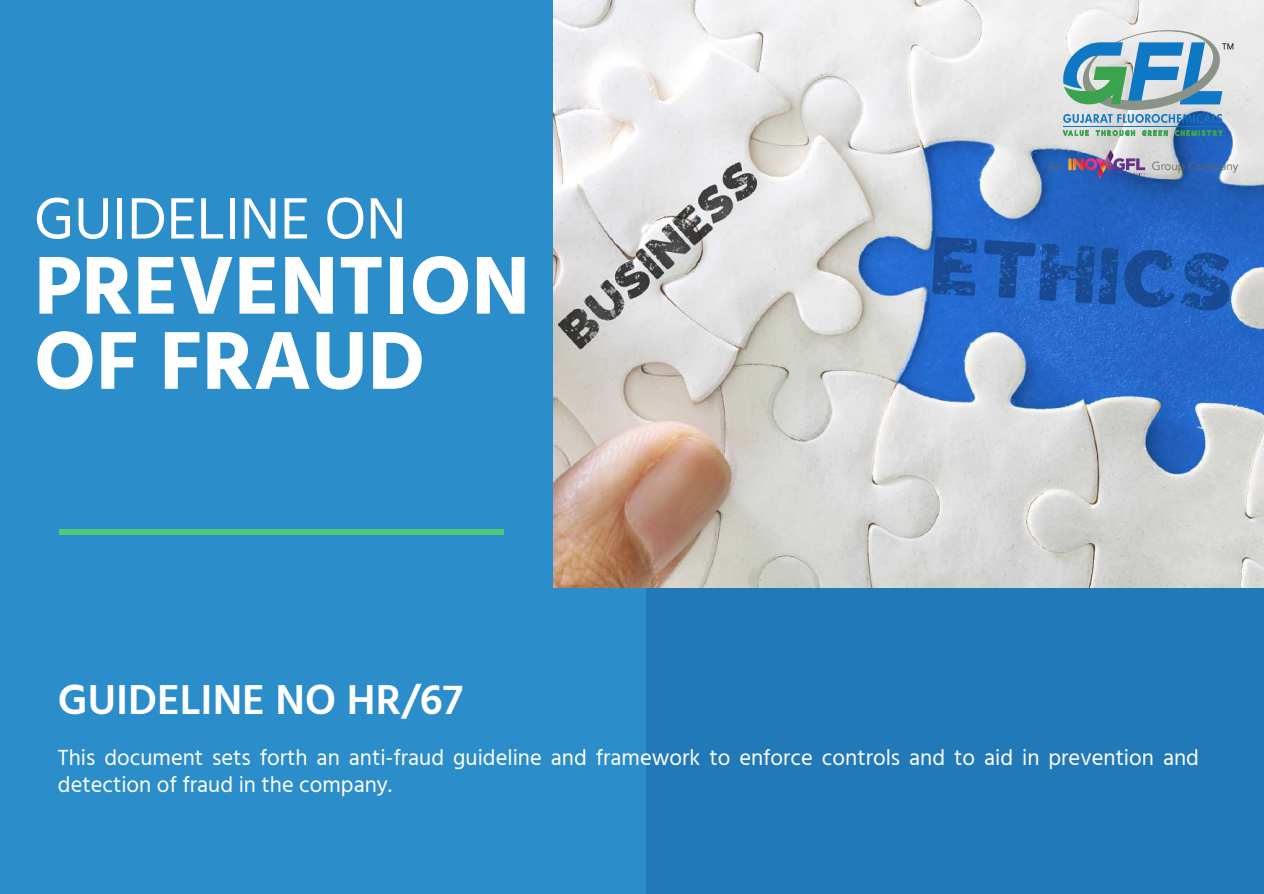
<style>
.page{position:relative;width:1264px;height:894px;background:#fff}
.page>*{position:absolute;margin:0;border:0;box-sizing:border-box;transform-origin:0 0}
.t1{font:700 84px/75.2px "Hind";color:#fff}
.t2{font:59.7px "Hind";color:#fff}
.t3{font:600 42.9px "Hind";color:#fff}
.t4{font:22.5px/27px "Hind";color:#fff}
.t5{font:11.7px "Avenir";color:#666}
</style>
<div class="page">
<div style="left:0;top:0;width:1263px;height:893px;background:#2179b8"></div>
<div style="left:0;top:0;width:645px;height:893px;background:#2b8dc9"></div>
<img style="left:553px;top:0;width:710px;height:587px">
<div style="left:59px;top:529px;width:445px;height:6px;background:#51c879"></div>
<svg style="left:1062px;top:130px;width:160px;height:6px"></svg>
<hr style="left:1063px;top:126px;width:159px;height:1px;background:#0e78c4">
<svg style="left:1061px;top:24px;width:172px;height:99px;background:#96bbc8"></svg>
<img style="left:1068px;top:150px;width:77px;height:28px">
<h2 class="t2" style="left:34px;top:178px;width:374px">GUIDELINE ON</h2>
<h1 class="t1" style="left:34px;top:247px;width:497px">PREVENTION<br>OF FRAUD</h1>
<p class="t5" style="left:1048px;top:159px;width:16px">An</p>
<p class="t5" style="left:1151px;top:159px;width:88px">Group Company</p>
<h3 class="t3" style="left:58px;top:669px;width:406px">GUIDELINE NO HR/67</h3>
<p class="t4" style="left:58px;top:744px;width:1142px">This document sets forth an anti-fraud guideline and framework to enforce controls and to aid in prevention and detection of fraud in the company.</p>
</div>
